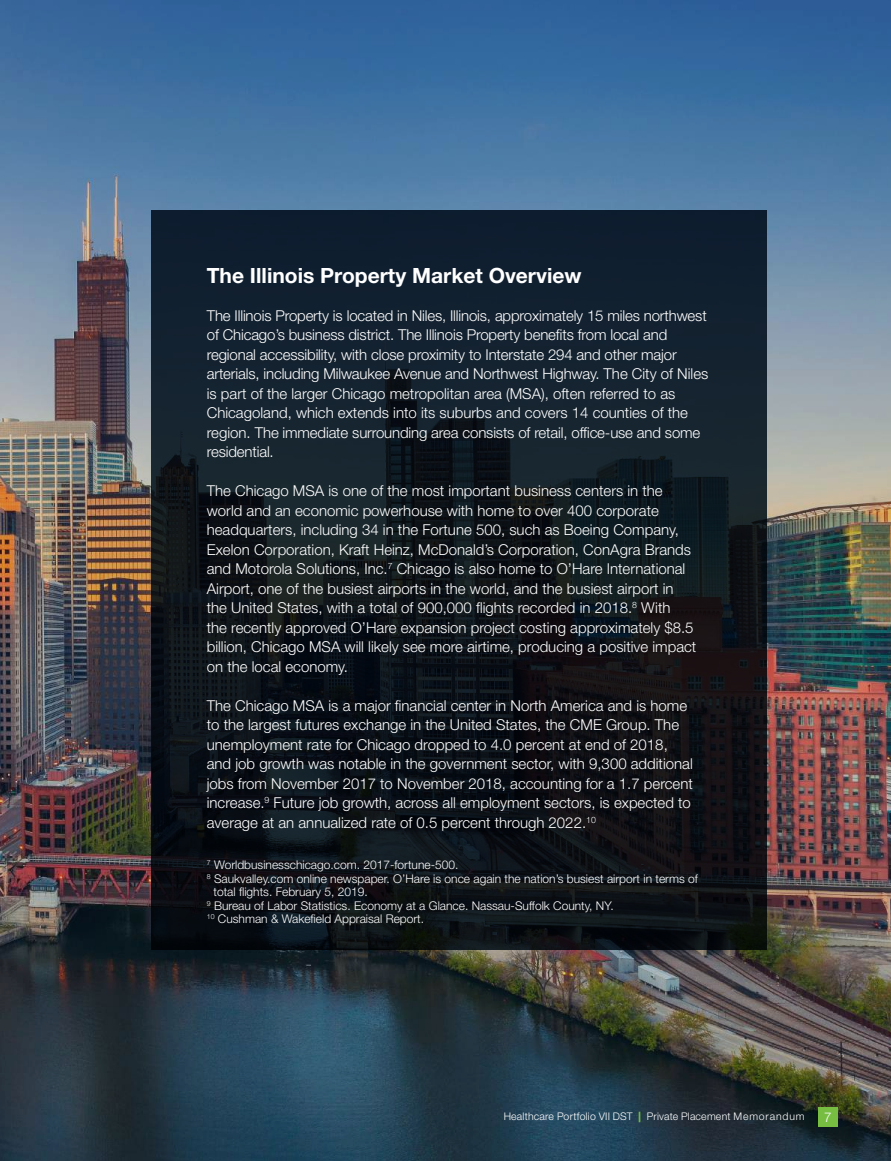
<style>
.page{position:relative;width:891px;height:1161px;background:#fff}
.page>*{position:absolute;margin:0;border:0;box-sizing:border-box;transform-origin:0 0}
.t1{font:700 21px "Helvetica Neue LT Std";color:#fff}
.t2{font:300 15px/19.5px "Helvetica Neue LT Std";color:#fff}
.t3{font:300 13.5px "Helvetica Neue LT Std";color:#fff}
.t4{font:300 12px "Helvetica Neue LT Std";color:#fff}
.t5{font:300 10.5px "Helvetica Neue LT Std";letter-spacing:.02em;color:#fff}
.s1{font-weight:800;color:#76bd42}
</style>
<div class="page">
<img style="left:1px;top:0;width:890px;height:1161px">
<div style="left:818px;top:1107px;width:20px;height:19px;background:#76bd42"></div>
<svg style="left:151px;top:210px;width:616px;height:740px;background:#0f1820"></svg>
<h1 class="t1" style="left:207px;top:263px;width:376px">The Illinois Property Market Overview</h1>
<p class="t2" style="left:207px;top:305px;width:503px">The Illinois Property is located in Niles, Illinois, approximately 15 miles northwest of Chicago’s business district. The Illinois Property benefits from local and regional accessibility, with close proximity to Interstate 294 and other major arterials, including Milwaukee Avenue and Northwest Highway. The City of Niles is part of the larger Chicago metropolitan area (MSA), often referred to as Chicagoland, which extends into its suburbs and covers 14 counties of the region. The immediate surrounding area consists of retail, office-use and some residential.</p>
<p class="t2" style="left:207px;top:481px;width:491px">The Chicago MSA is one of the most important business centers in the world and an economic powerhouse with home to over 400 corporate headquarters, including 34 in the Fortune 500, such as Boeing Company, Exelon Corporation, Kraft Heinz, McDonald’s Corporation, ConAgra Brands and Motorola Solutions, Inc.<sup>7</sup> Chicago is also home to O’Hare International Airport, one of the busiest airports in the world, and the busiest airport in the United States, with a total of 900,000 flights recorded in 2018.<sup>8</sup> With<br>the recently approved O’Hare expansion project costing approximately $8.5 billion, Chicago MSA will likely see more airtime, producing a positive impact on the local economy.</p>
<p class="t2" style="left:207px;top:695px;width:488px">The Chicago MSA is a major financial center in North America and is home to the largest futures exchange in the United States, the CME Group. The unemployment rate for Chicago dropped to 4.0 percent at end of 2018, and job growth was notable in the government sector, with 9,300 additional jobs from November 2017 to November 2018, accounting for a 1.7 percent increase.<sup>9</sup> Future job growth, across all employment sectors, is expected to average at an annualized rate of 0.5 percent through 2022.<sup>10</sup></p>
<p class="t4" style="left:207px;top:858px;width:253px"><sup>7</sup> Worldbusinesschicago.com. 2017-fortune-500.</p>
<p class="t4" style="left:207px;top:871px;width:493px"><sup>8</sup> Saukvalley.com online newspaper. O’Hare is once again the nation’s busiest airport in terms of</p>
<p class="t4" style="left:213px;top:885px;width:156px">total flights. February 5, 2019.</p>
<p class="t4" style="left:207px;top:898px;width:409px"><sup>9</sup> Bureau of Labor Statistics. Economy at a Glance. Nassau-Suffolk County, NY.</p>
<p class="t4" style="left:207px;top:912px;width:219px"><sup>10</sup> Cushman &amp; Wakefield Appraisal Report.</p>
<p class="t5" style="left:504px;top:1110px;width:302px">Healthcare Portfolio VII DST <span class="s1">|</span> Private Placement Memorandum</p>
<p class="t3" style="left:824px;top:1108px;width:9px">7</p>
</div>
